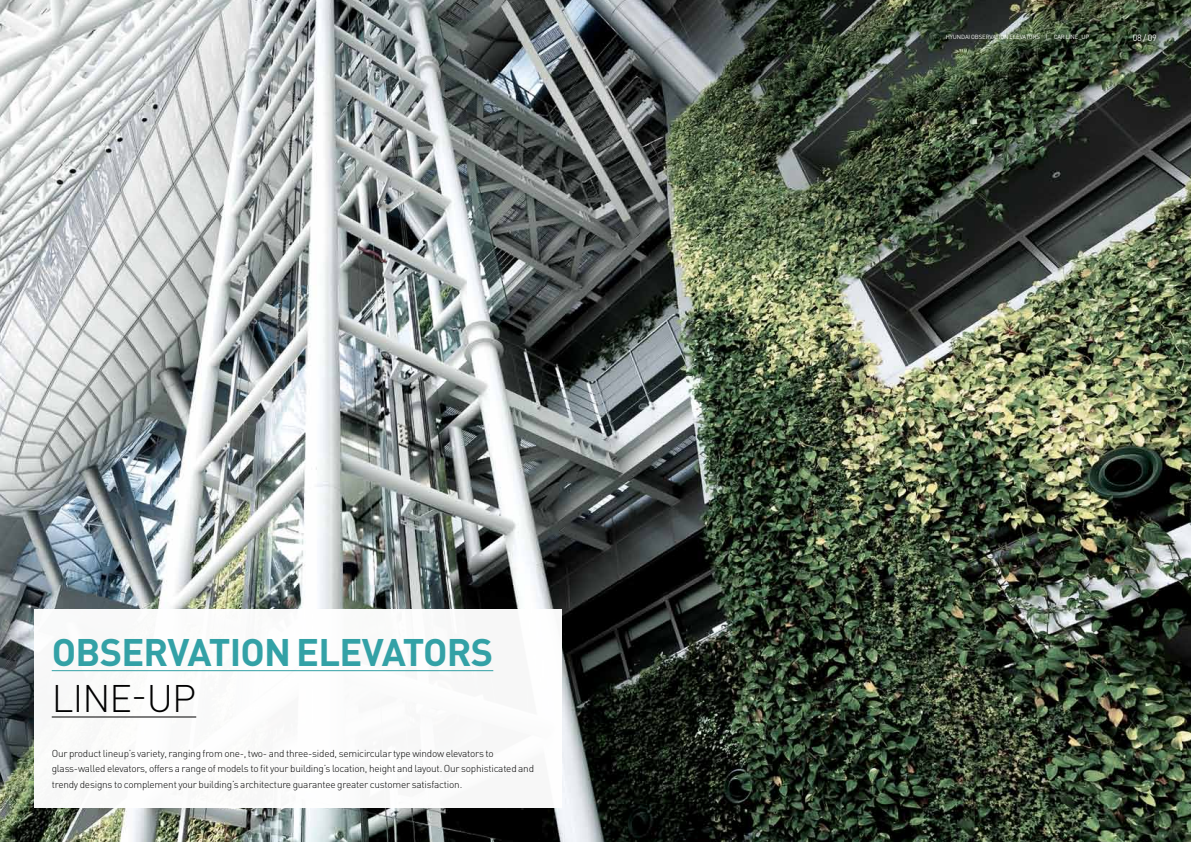
<style>
.page{position:relative;width:1191px;height:842px;background:#fff}
.page>*{position:absolute;margin:0;border:0;box-sizing:border-box;transform-origin:0 0}
.t1{font:700 38px "DIN";letter-spacing:-.02em;color:#33a1a6}
.t2{font:300 38px "DIN";color:#000}
.t3{font:300 10px/15px "DIN";letter-spacing:-.02em;color:#000}
.t4{font:9px "DIN";color:#fff}
.t5{font:6px "DIN";letter-spacing:-.02em;color:#fff}
</style>
<div class="page">
<img style="left:0;top:0;width:1191px;height:842px">
<div style="left:34px;top:609px;width:527px;height:199px;background:#fff"></div>
<hr style="left:52px;top:670px;width:441px;height:1px;background:#33a1a6">
<hr style="left:52px;top:717px;width:144px;height:1px;background:#000">
<h1 class="t1" style="left:52px;top:627px;width:443px">OBSERVATION ELEVATORS</h1>
<h1 class="t2" style="left:52px;top:674px;width:119px">Line Up</h1>
<p class="t3" style="left:52px;top:746px;width:484px">Our product lineup’s variety, ranging from one-, two- and three-sided, semicircular type window elevators to glass-walled elevators, offers a range of models to fit your building’s location, height and layout. Our sophisticated and trendy designs to complement your building’s architecture guarantee greater customer satisfaction.</p>
<h1 class="t2" style="left:131px;top:671px;width:18px">-</h1>
<p class="t5" style="left:946px;top:33px;width:75px">HYUNDAI OBSERVATION ELEVATORS</p>
<p class="t5" style="left:1046px;top:33px;width:24px">| CAR LINE</p>
<p class="t5" style="left:1078px;top:33px;width:12px">_UP</p>
<p class="t4" style="left:1132px;top:32px;width:26px">08 / 09</p>
</div>
